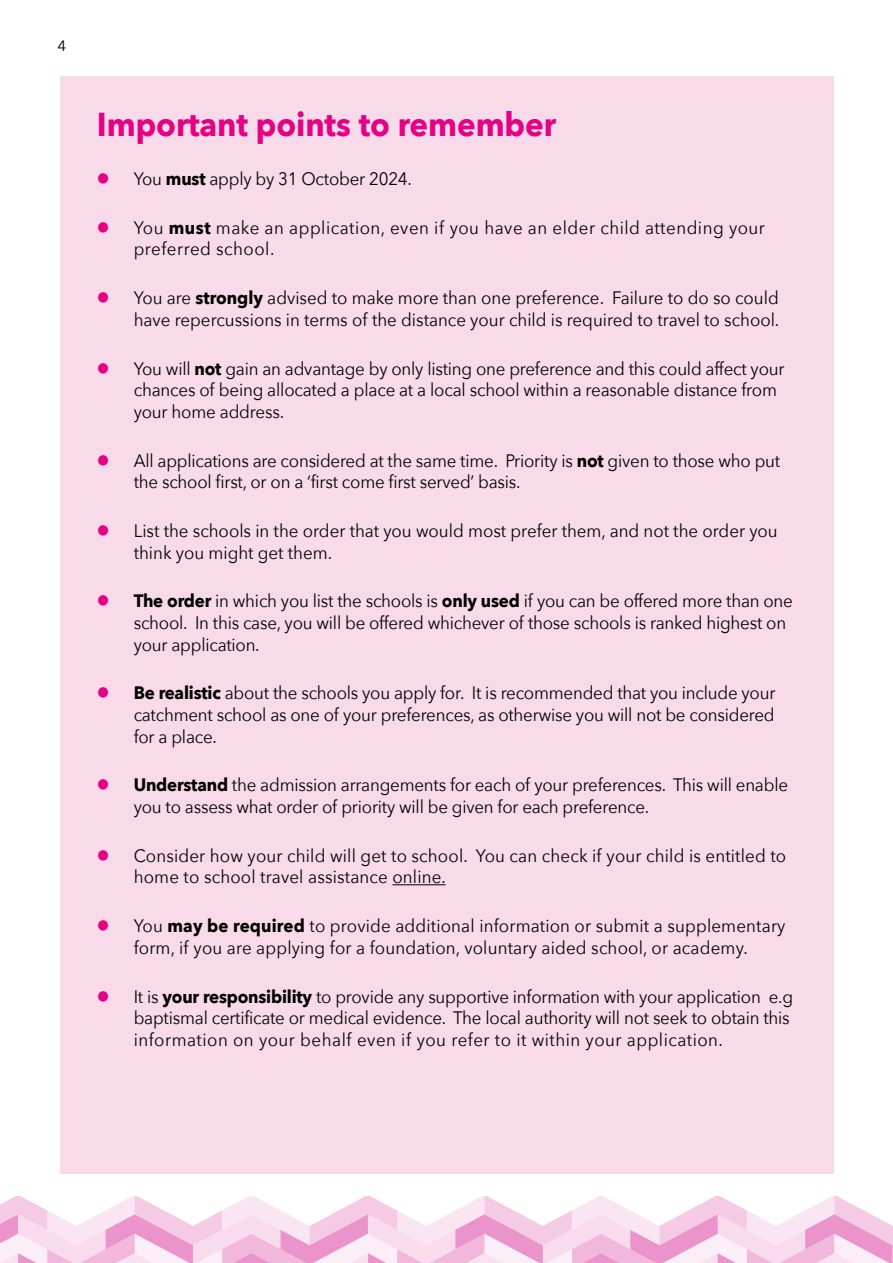
<style>
.page{position:relative;width:893px;height:1263px;background:#fff}
.page>*{position:absolute;margin:0;border:0;box-sizing:border-box;transform-origin:0 0}
.t1{font:700 33px "Avenir Next";letter-spacing:-.005em;color:#e50084;scale:.95 1}
.t2{font:18px/21.6px "Avenir Next";letter-spacing:-.01em;color:#000;scale:.94 1}
.t3{font:18px/21.6px "Avenir Next";letter-spacing:.01em;color:#000;scale:.94 1}
.t4{font:18px/21.6px "Avenir Next";letter-spacing:.03em;color:#000;scale:.94 1}
.t5{font:15px "Avenir Next";color:#000}
.s1{color:#e50084}
.s2{font-weight:700}
</style>
<div class="page">
<div style="left:60px;top:77px;width:773px;height:1097px;background:#f8dae8"></div>
<hr style="left:392px;top:884px;width:53px;height:1px;background:#000">
<svg style="left:0;top:1196px;width:893px;height:67px"></svg>
<p class="t5" style="left:57px;top:33px;width:10px">4</p>
<h1 class="t1" style="left:97px;top:96px;width:485px">Important points to remember</h1>
<p class="t2" style="left:97px;top:167px;width:337px"><span class="s1">●</span> You <span class="s2">must</span> apply by 31 October 2024.</p>
<p class="t4" style="left:134px;top:216px;width:673px;text-indent:-37px"><span class="s1">●</span> You <span class="s2">must</span> make an application, even if you have an elder child attending your preferred school.</p>
<p class="t2" style="left:97px;top:286px;width:727px;text-align:right"><span class="s1">●</span> You are <span class="s2">strongly</span> advised to make more than one preference. Failure to do so could have repercussions in terms of the distance your child is required to travel to school.</p>
<p class="t2" style="left:134px;top:357px;width:694px;text-indent:-37px"><span class="s1">●</span> You will <span class="s2">not</span> gain an advantage by only listing one preference and this could affect your chances of being allocated a place at a local school within a reasonable distance from your home address.</p>
<p class="t2" style="left:134px;top:449px;width:689px;text-indent:-37px"><span class="s1">●</span> All applications are considered at the same time. Priority is <span class="s2">not</span> given to those who put the school first, or on a ‘first come first served’ basis.</p>
<p class="t2" style="left:134px;top:519px;width:687px;text-indent:-37px"><span class="s1">●</span> List the schools in the order that you would most prefer them, and not the order you think you might get them.</p>
<p class="t2" style="left:134px;top:589px;width:703px;text-indent:-37px"><span class="s1">●</span> <span class="s2">The order</span> in which you list the schools is <span class="s2">only used</span> if you can be offered more than one school. In this case, you will be offered whichever of those schools is ranked highest on your application.</p>
<p class="t2" style="left:134px;top:681px;width:684px;text-align:justify;text-indent:-37px"><span class="s1">●</span> <span class="s2">Be realistic</span> about the schools you apply for. It is recommended that you include your catchment school as one of your preferences, as otherwise you will not be considered for a place.</p>
<p class="t2" style="left:134px;top:773px;width:698px;text-indent:-37px"><span class="s1">●</span> <span class="s2">Understand</span> the admission arrangements for each of your preferences. This will enable you to assess what order of priority will be given for each preference.</p>
<p class="t3" style="left:134px;top:844px;width:696px;text-indent:-37px"><span class="s1">●</span> Consider how your child will get to school. You can check if your child is entitled to home to school travel assistance online.</p>
<p class="t3" style="left:97px;top:914px;width:734px;text-align:center"><span class="s1">●</span> You <span class="s2">may be required</span> to provide additional information or submit a supplementary form, if you are applying for a foundation, voluntary aided school, or academy.</p>
<p class="t2" style="left:134px;top:985px;width:703px;text-indent:-37px"><span class="s1">●</span> It is <span class="s2">your responsibility</span> to provide any supportive information with your application e.g baptismal certificate or medical evidence. The local authority will not seek to obtain this information on your behalf even if you refer to it within your application.</p>
</div>
